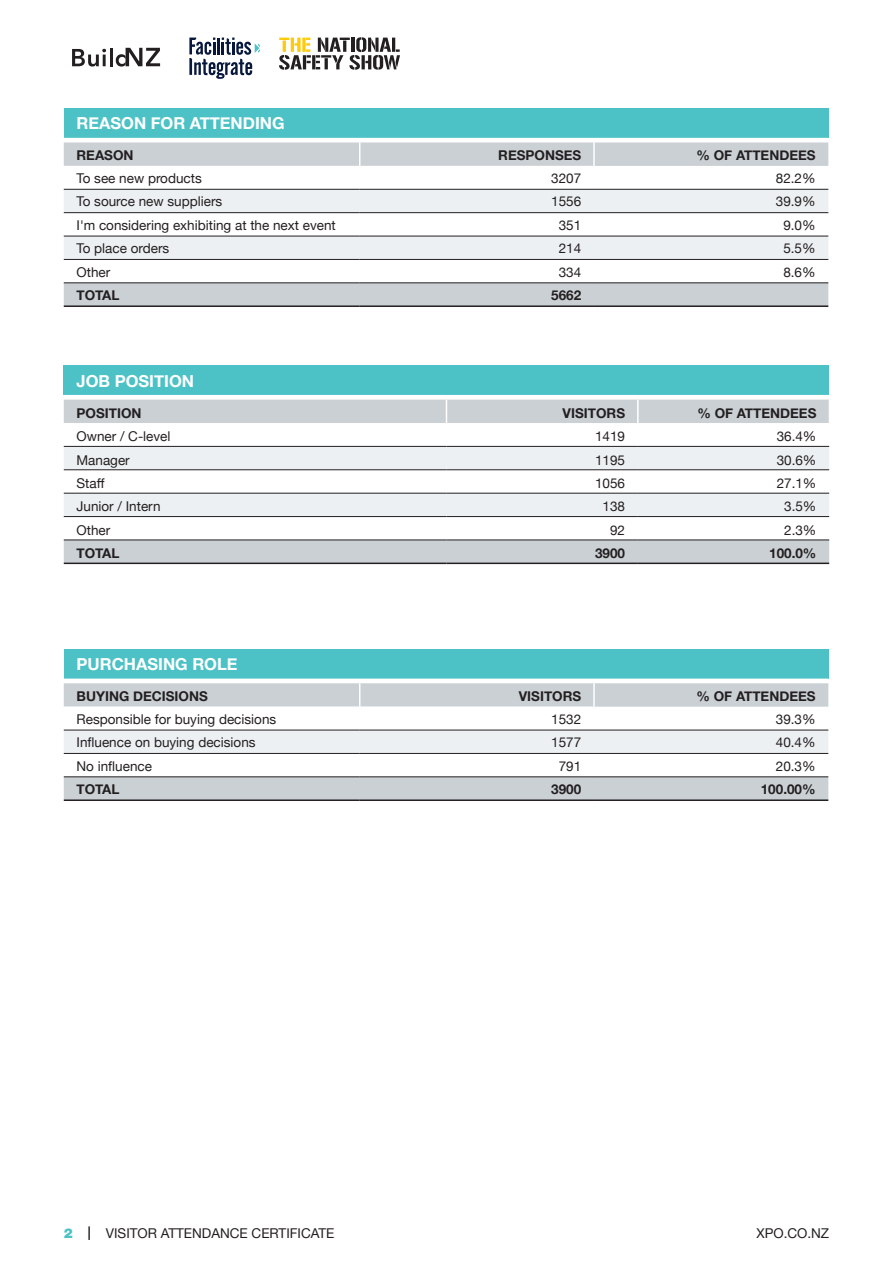
<style>
.page{position:relative;width:893px;height:1263px;background:#fff}
.page>*{position:absolute;margin:0;border:0;box-sizing:border-box;transform-origin:0 0}
.t1{font:700 16.5px "Helvetica Neue";color:#fff}
.t2{font:13.5px "Helvetica Neue";color:#231f20}
.t3{font:700 13.5px "Helvetica Neue";color:#231f20}
.s1{font-weight:900;color:#4dc2c6}
.s2{font-weight:700}
</style>
<div class="page">
<svg style="left:189px;top:38px;width:71px;height:41px"></svg>
<svg style="left:72px;top:47px;width:89px;height:20px"></svg>
<svg style="left:279px;top:37px;width:121px;height:33px"></svg>
<div style="left:64px;top:108px;width:764px;height:30px;background:#4dc2c6"></div>
<svg style="left:64px;top:190px;width:764px;height:69px;fill:#edf0f2"></svg>
<div style="left:64px;top:283px;width:764px;height:22px;background:#cad0d4"></div>
<hr style="left:64px;top:189px;width:296px;height:1px;background:#231f20">
<hr style="left:360px;top:189px;width:234px;height:1px;background:#231f20">
<hr style="left:594px;top:189px;width:234px;height:1px;background:#231f20">
<hr style="left:64px;top:212px;width:296px;height:1px;background:#231f20">
<hr style="left:360px;top:212px;width:234px;height:1px;background:#231f20">
<hr style="left:594px;top:212px;width:234px;height:1px;background:#231f20">
<hr style="left:64px;top:236px;width:296px;height:1px;background:#231f20">
<hr style="left:360px;top:236px;width:234px;height:1px;background:#231f20">
<hr style="left:594px;top:236px;width:234px;height:1px;background:#231f20">
<hr style="left:64px;top:259px;width:296px;height:1px;background:#231f20">
<hr style="left:360px;top:259px;width:234px;height:1px;background:#231f20">
<hr style="left:594px;top:259px;width:234px;height:1px;background:#231f20">
<hr style="left:64px;top:282px;width:296px;height:1px;background:#231f20">
<hr style="left:360px;top:282px;width:234px;height:1px;background:#231f20">
<hr style="left:594px;top:282px;width:234px;height:1px;background:#231f20">
<hr style="left:64px;top:305px;width:296px;height:2px;background:#231f20">
<hr style="left:360px;top:305px;width:234px;height:2px;background:#231f20">
<hr style="left:594px;top:305px;width:234px;height:2px;background:#231f20">
<svg style="left:64px;top:142px;width:764px;height:47px"></svg>
<hr style="left:593px;top:142px;width:2px;height:24px;background:#fff">
<div style="left:64px;top:365px;width:765px;height:30px;background:#4dc2c6"></div>
<svg style="left:64px;top:399px;width:765px;height:141px"></svg>
<svg style="left:64px;top:447px;width:765px;height:69px;fill:#edf0f2"></svg>
<div style="left:64px;top:541px;width:765px;height:22px;background:#cad0d4"></div>
<hr style="left:64px;top:446px;width:382px;height:1px;background:#231f20">
<hr style="left:446px;top:446px;width:192px;height:1px;background:#231f20">
<hr style="left:638px;top:446px;width:191px;height:1px;background:#231f20">
<hr style="left:64px;top:469px;width:382px;height:1px;background:#231f20">
<hr style="left:446px;top:469px;width:192px;height:1px;background:#231f20">
<hr style="left:638px;top:469px;width:191px;height:1px;background:#231f20">
<hr style="left:64px;top:493px;width:382px;height:1px;background:#231f20">
<hr style="left:446px;top:493px;width:192px;height:1px;background:#231f20">
<hr style="left:638px;top:493px;width:191px;height:1px;background:#231f20">
<hr style="left:64px;top:516px;width:382px;height:1px;background:#231f20">
<hr style="left:446px;top:516px;width:192px;height:1px;background:#231f20">
<hr style="left:638px;top:516px;width:191px;height:1px;background:#231f20">
<hr style="left:64px;top:540px;width:382px;height:1px;background:#231f20">
<hr style="left:446px;top:540px;width:192px;height:1px;background:#231f20">
<hr style="left:638px;top:540px;width:191px;height:1px;background:#231f20">
<hr style="left:64px;top:563px;width:382px;height:1px;background:#231f20">
<hr style="left:446px;top:563px;width:192px;height:1px;background:#231f20">
<hr style="left:638px;top:563px;width:191px;height:1px;background:#231f20">
<svg style="left:64px;top:400px;width:765px;height:46px"></svg>
<hr style="left:637px;top:400px;width:2px;height:23px;background:#fff">
<div style="left:64px;top:649px;width:764px;height:30px;background:#4dc2c6"></div>
<div style="left:64px;top:777px;width:764px;height:22px;background:#cad0d4"></div>
<hr style="left:64px;top:753px;width:296px;height:1px;background:#231f20">
<hr style="left:360px;top:753px;width:234px;height:1px;background:#231f20">
<hr style="left:594px;top:753px;width:234px;height:1px;background:#231f20">
<hr style="left:64px;top:776px;width:296px;height:1px;background:#231f20">
<hr style="left:360px;top:776px;width:234px;height:1px;background:#231f20">
<hr style="left:594px;top:776px;width:234px;height:1px;background:#231f20">
<hr style="left:64px;top:799px;width:296px;height:2px;background:#231f20">
<hr style="left:360px;top:799px;width:234px;height:2px;background:#231f20">
<hr style="left:594px;top:799px;width:234px;height:2px;background:#231f20">
<svg style="left:64px;top:683px;width:764px;height:70px"></svg>
<hr style="left:593px;top:683px;width:2px;height:24px;background:#fff">
<p class="t1" style="left:77px;top:110px;width:210px">REASON FOR ATTENDING</p>
<p class="t3" style="left:77px;top:144px;width:59px">REASON</p>
<p class="t3" style="left:498px;top:144px;width:85px">RESPONSES</p>
<p class="t3" style="left:696px;top:144px;width:121px">% OF ATTENDEES</p>
<p class="t2" style="left:77px;top:168px;width:127px">To see new products</p>
<p class="t2" style="left:551px;top:168px;width:32px">3207</p>
<p class="t2" style="left:776px;top:168px;width:41px">82.2%</p>
<p class="t2" style="left:77px;top:192px;width:147px">To source new suppliers</p>
<p class="t2" style="left:551px;top:192px;width:32px">1556</p>
<p class="t2" style="left:776px;top:192px;width:41px">39.9%</p>
<p class="t2" style="left:77px;top:215px;width:261px">I'm considering exhibiting at the next event</p>
<p class="t2" style="left:559px;top:215px;width:24px">351</p>
<p class="t2" style="left:783px;top:215px;width:34px">9.0%</p>
<p class="t2" style="left:77px;top:239px;width:94px">To place orders</p>
<p class="t2" style="left:559px;top:239px;width:24px">214</p>
<p class="t2" style="left:783px;top:239px;width:34px">5.5%</p>
<p class="t2" style="left:77px;top:262px;width:35px">Other</p>
<p class="t2" style="left:559px;top:262px;width:24px">334</p>
<p class="t2" style="left:783px;top:262px;width:34px">8.6%</p>
<p class="t3" style="left:77px;top:285px;width:45px">TOTAL</p>
<p class="t3" style="left:551px;top:285px;width:32px">5662</p>
<p class="t1" style="left:77px;top:368px;width:119px">JOB POSITION</p>
<p class="t3" style="left:77px;top:402px;width:66px">POSITION</p>
<p class="t3" style="left:563px;top:402px;width:64px">VISITORS</p>
<p class="t3" style="left:697px;top:402px;width:121px">% OF ATTENDEES</p>
<p class="t2" style="left:77px;top:427px;width:95px">Owner / C-level</p>
<p class="t2" style="left:595px;top:427px;width:32px">1419</p>
<p class="t2" style="left:777px;top:427px;width:41px">36.4%</p>
<p class="t2" style="left:77px;top:450px;width:55px">Manager</p>
<p class="t2" style="left:595px;top:450px;width:32px">1195</p>
<p class="t2" style="left:777px;top:450px;width:41px">30.6%</p>
<p class="t2" style="left:77px;top:473px;width:30px">Staff</p>
<p class="t2" style="left:595px;top:473px;width:32px">1056</p>
<p class="t2" style="left:777px;top:473px;width:41px">27.1%</p>
<p class="t2" style="left:77px;top:497px;width:86px">Junior / Intern</p>
<p class="t2" style="left:603px;top:497px;width:24px">138</p>
<p class="t2" style="left:784px;top:497px;width:34px">3.5%</p>
<p class="t2" style="left:77px;top:520px;width:35px">Other</p>
<p class="t2" style="left:610px;top:520px;width:17px">92</p>
<p class="t2" style="left:784px;top:520px;width:34px">2.3%</p>
<p class="t3" style="left:77px;top:543px;width:45px">TOTAL</p>
<p class="t3" style="left:595px;top:543px;width:32px">3900</p>
<p class="t3" style="left:769px;top:543px;width:49px">100.0%</p>
<p class="t1" style="left:77px;top:651px;width:163px">PURCHASING ROLE</p>
<p class="t3" style="left:77px;top:685px;width:133px">BUYING DECISIONS</p>
<p class="t3" style="left:519px;top:685px;width:64px">VISITORS</p>
<p class="t3" style="left:696px;top:685px;width:121px">% OF ATTENDEES</p>
<p class="t2" style="left:77px;top:709px;width:201px">Responsible for buying decisions</p>
<p class="t2" style="left:551px;top:709px;width:32px">1532</p>
<p class="t2" style="left:776px;top:709px;width:41px">39.3%</p>
<p class="t2" style="left:77px;top:733px;width:181px">Influence on buying decisions</p>
<p class="t2" style="left:551px;top:733px;width:32px">1577</p>
<p class="t2" style="left:776px;top:733px;width:41px">40.4%</p>
<p class="t2" style="left:77px;top:756px;width:77px">No influence</p>
<p class="t2" style="left:559px;top:756px;width:24px">791</p>
<p class="t2" style="left:776px;top:756px;width:41px">20.3%</p>
<p class="t3" style="left:77px;top:779px;width:45px">TOTAL</p>
<p class="t3" style="left:551px;top:779px;width:32px">3900</p>
<p class="t3" style="left:761px;top:779px;width:56px">100.00%</p>
<p class="t2" style="left:64px;top:1223px;width:272px"><span class="s1">2</span> <span class="s2">|</span> VISITOR ATTENDANCE CERTIFICATE</p>
<p class="t2" style="left:756px;top:1223px;width:74px">XPO.CO.NZ</p>
</div>
